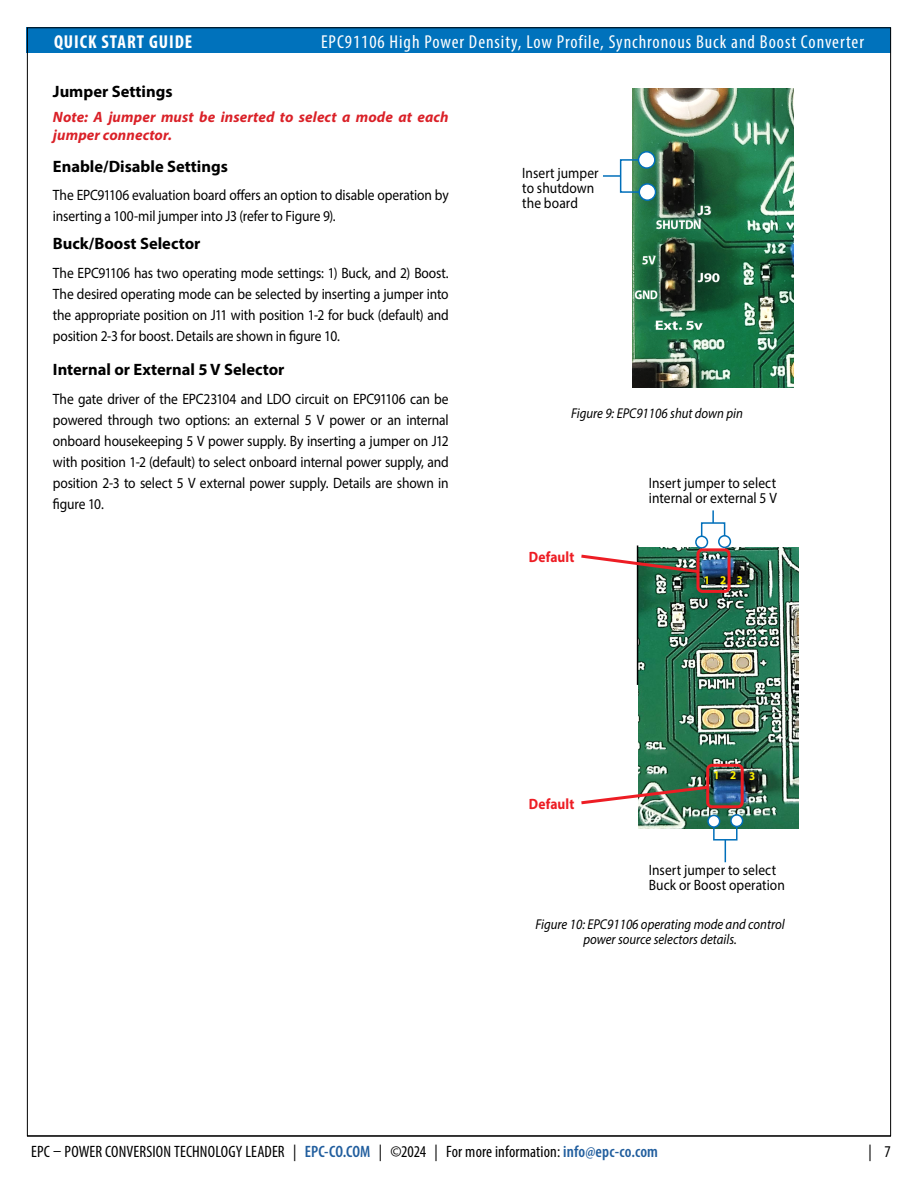
<style>
.page{position:relative;width:918px;height:1188px;background:#fff}
.page>*{position:absolute;margin:0;border:0;box-sizing:border-box;transform-origin:0 0}
.t1{font:condensed 18.75px "Myriad Pro";letter-spacing:.05em;color:#fff}
.t2{font:700 condensed 18.75px "Myriad Pro";letter-spacing:.05em;color:#fff}
.t3{font:condensed 16.5px "Myriad Pro";letter-spacing:.01em;color:#000}
.QSG_Basic_Text{font:700 16.5px "Myriad Pro";color:#000}
.QSG_Basic_Text-2{font:15px/21px "Myriad Pro";letter-spacing:-.005em;color:#000;scale:.9 1}
.QSG_Basic_Text-3{font:italic 700 15px/18px "Myriad Pro";letter-spacing:.01em;color:#da2128}
.t4{font:700 15px "Myriad Pro";letter-spacing:.01em;color:#ed1d24;scale:.9 1}
.t5{font:italic 14.25px/15px "Myriad Pro";color:#000;text-align:center;scale:.9 1}
.t6{font:700 11.85px "Myriad Pro";color:#fff200;scale:.93 1}
.s1{font-weight:600;color:#215e9e}
</style>
<div class="page">
<div style="left:27px;top:27px;width:864px;height:26px;background:#0072bc"></div>
<hr style="left:27px;top:1136px;width:864px;height:1px;background:#000">
<img style="left:632px;top:89px;width:162px;height:299px">
<div style="left:639px;top:184px;width:17px;height:16px;background:#fff;border-radius:50%"></div>
<div style="left:639px;top:183px;width:17px;height:18px;border:2px solid #006fba;border-radius:50%"></div>
<div style="left:639px;top:152px;width:16px;height:16px;background:#fff;border-radius:50%"></div>
<div style="left:638px;top:151px;width:18px;height:18px;border:2px solid #006fba;border-radius:50%"></div>
<svg style="left:603px;top:158px;width:38px;height:36px"></svg>
<img style="left:638px;top:548px;width:160px;height:281px">
<div style="left:695px;top:536px;width:13px;height:13px;border:2px solid #006fba;border-radius:50%"></div>
<div style="left:718px;top:535px;width:13px;height:13px;border:2px solid #006fba;border-radius:50%"></div>
<svg style="left:700px;top:510px;width:26px;height:28px"></svg>
<div style="left:731px;top:815px;width:12px;height:12px;background:#fff;border-radius:50%"></div>
<div style="left:730px;top:814px;width:13px;height:13px;border:2px solid #006fba;border-radius:50%"></div>
<div style="left:708px;top:815px;width:12px;height:12px;background:#fff;border-radius:50%"></div>
<div style="left:707px;top:815px;width:13px;height:13px;border:2px solid #006fba;border-radius:50%"></div>
<svg style="left:712px;top:825px;width:26px;height:37px"></svg>
<div style="left:696px;top:548px;width:35px;height:45px;border:3px solid #ed1d24;border-radius:4px"></div>
<div style="left:706px;top:764px;width:38px;height:44px;border:3px solid #ed1d24;border-radius:4px"></div>
<hr style="left:637px;top:545px;width:1px;height:140px;background:#000">
<svg style="left:581px;top:553px;width:120px;height:22px"></svg>
<svg style="left:581px;top:784px;width:129px;height:22px"></svg>
<p class="t2" style="left:54px;top:30px;width:140px">QUICK START GUIDE</p>
<p class="t1" style="left:321px;top:30px;width:544px">EPC91106 High Power Density, Low Profile, Synchronous Buck and Boost Converter</p>
<p class="QSG_Basic_Text" style="left:53px;top:80px;width:121px">Jumper Settings</p>
<p class="QSG_Basic_Text-3" style="left:53px;top:108px;width:397px">Note: A jumper must be inserted to select a mode at each jumper connector.</p>
<p class="QSG_Basic_Text" style="left:53px;top:155px;width:177px">Enable/Disable Settings</p>
<p class="QSG_Basic_Text-2" style="left:53px;top:185px;width:441px">The EPC91106 evaluation board offers an option to disable operation by inserting a 100-mil jumper into J3 (refer to Figure 9).</p>
<p class="QSG_Basic_Text" style="left:53px;top:233px;width:149px">Buck/Boost Selector</p>
<p class="QSG_Basic_Text-2" style="left:53px;top:262px;width:441px;text-align:justify">The EPC91106 has two operating mode settings: 1) Buck, and 2) Boost.<br>The desired operating mode can be selected by inserting a jumper into the appropriate position on J11 with position 1-2 for buck (default) and position 2-3 for boost. Details are shown in figure 10.</p>
<p class="QSG_Basic_Text" style="left:53px;top:359px;width:233px">Internal or External 5 V Selector</p>
<p class="QSG_Basic_Text-2" style="left:53px;top:388px;width:441px;text-align:justify">The gate driver of the EPC23104 and LDO circuit on EPC91106 can be powered through two options: an external 5 V power or an internal onboard housekeeping 5 V power supply. By inserting a jumper on J12 with position 1-2 (default) to select onboard internal power supply, and position 2-3 to select 5 V external power supply. Details are shown in figure 10.</p>
<p class="QSG_Basic_Text-2" style="left:522px;top:165px;width:86px;line-height:15px">Insert jumper to shutdown the board</p>
<p class="t5" style="left:571px;top:405px;width:192px">Figure 9: EPC91106 shut down pin</p>
<p class="t4" style="left:529px;top:547px;width:52px">Default</p>
<p class="QSG_Basic_Text-2" style="left:649px;top:475px;width:144px;line-height:15px">Insert jumper to select internal or external 5 V</p>
<p class="t6" style="left:704px;top:573px;width:26px">1 2</p>
<p class="t6" style="left:737px;top:573px;width:8px">3</p>
<p class="t4" style="left:529px;top:795px;width:52px">Default</p>
<p class="t6" style="left:714px;top:767px;width:26px">1 2</p>
<p class="t6" style="left:749px;top:768px;width:8px">3</p>
<p class="QSG_Basic_Text-2" style="left:649px;top:862px;width:153px;line-height:15px">Insert jumper to select<br>Buck or Boost operation</p>
<p class="t5" style="left:536px;top:916px;width:278px">Figure 10: EPC91106 operating mode and control power source selectors details.</p>
<p class="t3" style="left:31px;top:1142px;width:628px">EPC – POWER CONVERSION TECHNOLOGY LEADER | <span class="s1">EPC-CO.COM</span> | ©2024 | For more information: <span class="s1">info@epc-co.com</span></p>
<p class="t3" style="left:869px;top:1142px;width:24px">| 7</p>
</div>
